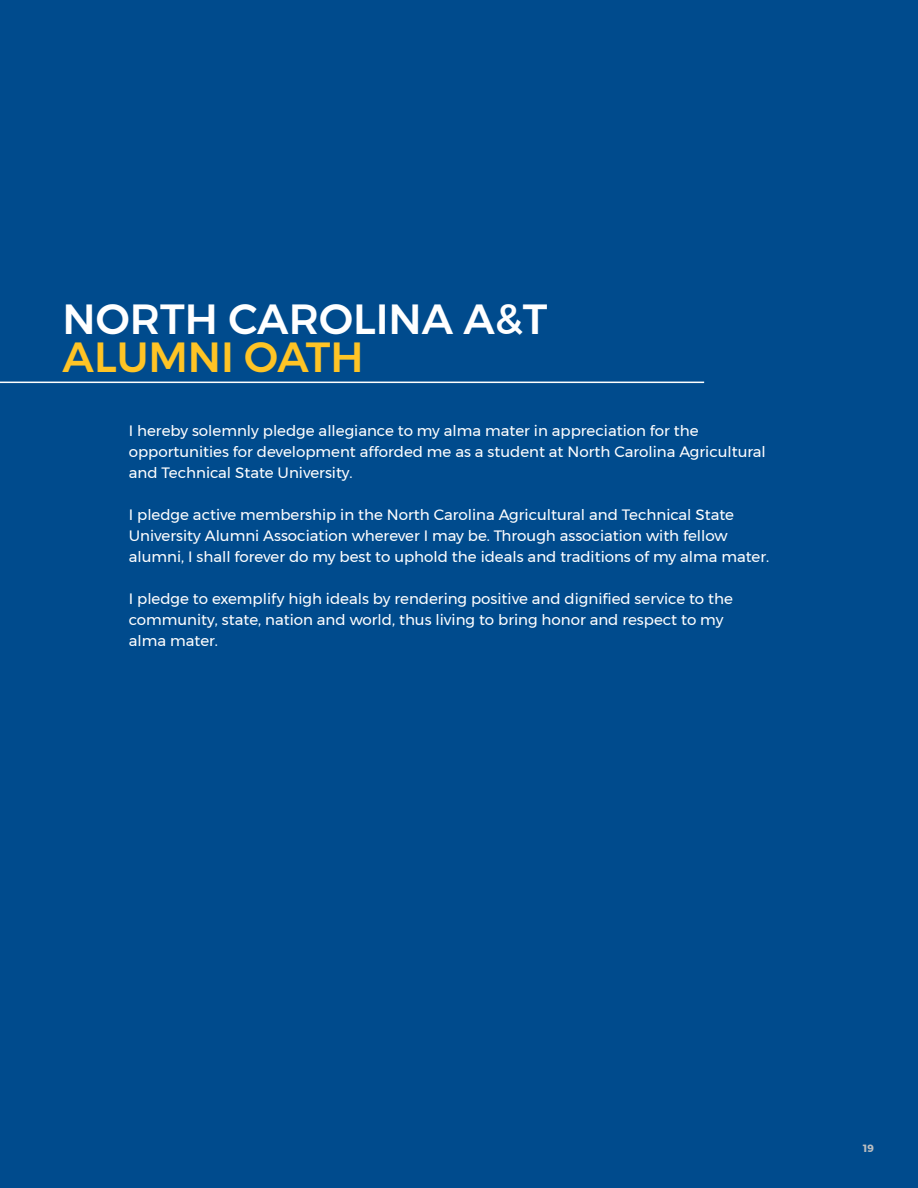
<style>
.page{position:relative;width:918px;height:1188px;background:#004b8d}
.page>*{position:absolute;margin:0;border:0;box-sizing:border-box;transform-origin:0 0}
.t1{font:500 42px "Montserrat";color:#fff}
.t2{font:500 42px "Montserrat";color:#ffc425}
.t3{font:15px/21px "Montserrat";color:#fff}
.t4{font:700 10.5px "Montserrat";color:#bcbec0}
</style>
<div class="page">
<hr style="left:0;top:382px;width:704px;height:1px;background:#fff">
<h1 class="t1" style="left:63px;top:287px;width:486px">NORTH CAROLINA A&amp;T</h1>
<h1 class="t2" style="left:63px;top:324px;width:303px">ALUMNI OATH</h1>
<p class="t3" style="left:129px;top:420px;width:639px">I hereby solemnly pledge allegiance to my alma mater in appreciation for the opportunities for development afforded me as a student at North Carolina Agricultural and Technical State University.</p>
<p class="t3" style="left:129px;top:504px;width:642px">I pledge active membership in the North Carolina Agricultural and Technical State<br>University Alumni Association wherever I may be. Through association with fellow alumni, I shall forever do my best to uphold the ideals and traditions of my alma mater.</p>
<p class="t3" style="left:129px;top:588px;width:606px">I pledge to exemplify high ideals by rendering positive and dignified service to the community, state, nation and world, thus living to bring honor and respect to my alma mater.</p>
<p class="t4" style="left:863px;top:1140px;width:12px">19</p>
</div>
